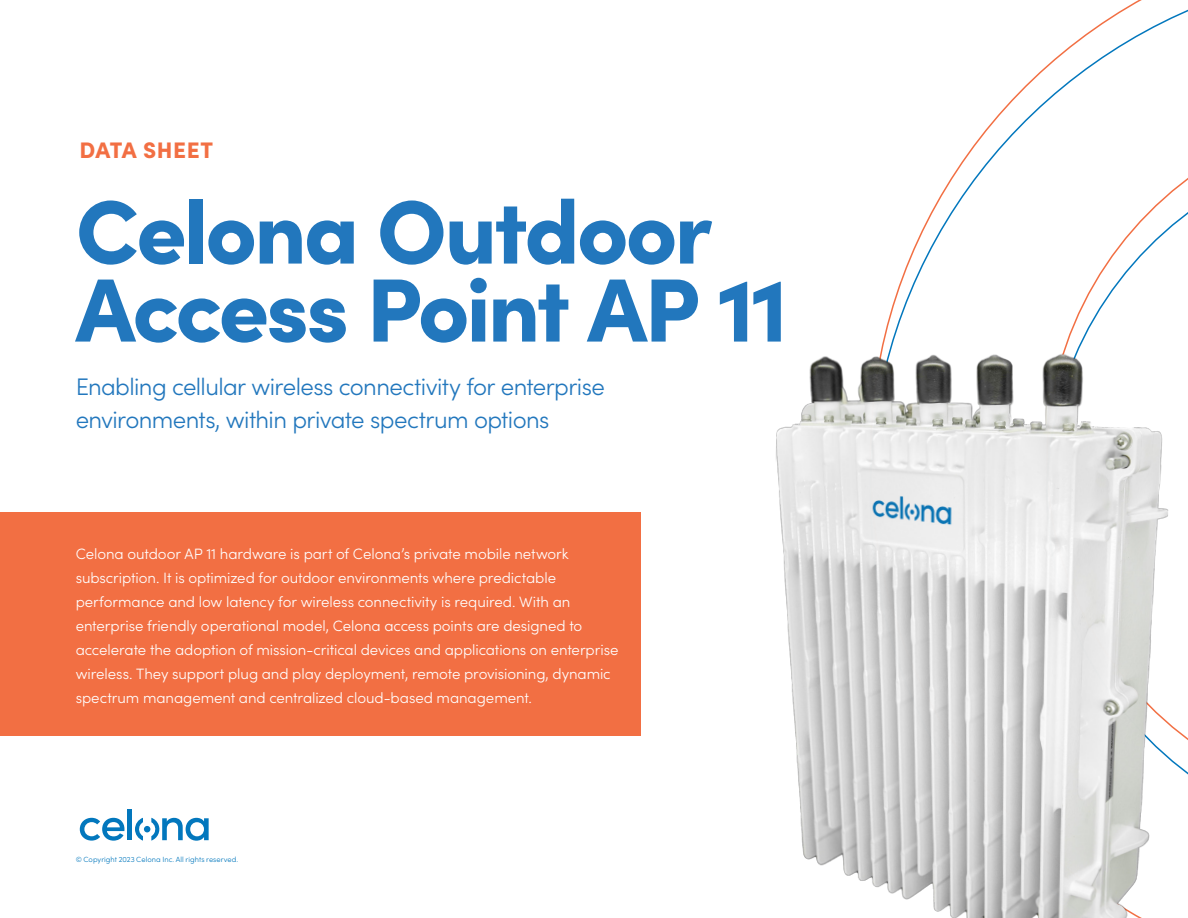
<style>
.page{position:relative;width:1188px;height:918px;background:#fff}
.page>*{position:absolute;margin:0;border:0;box-sizing:border-box;transform-origin:0 0}
.Cover_-_title{font:900 90px/78px "Sofia Pro";letter-spacing:-.035em;color:#2277bd}
.Cover_-_Intro{font:300 24px/33px "Sofia Pro";letter-spacing:-.025em;color:#2277bd}
.Cover_-_subhead{font:900 22.5px "Sofia Pro";letter-spacing:.025em;color:#f26f43}
.Cover_-_copy{font:300 15px/24px "Sofia Pro";letter-spacing:-.005em;color:#fff}
.Copyright{font:300 7.5px "Sofia Pro";letter-spacing:.005em;color:#0277bd}
</style>
<div class="page">
<div style="left:0;top:512px;width:641px;height:224px;background:#f26f43"></div>
<svg style="left:881px;top:0;width:307px;height:775px"></svg>
<img style="left:776px;top:347px;width:395px;height:571px">
<svg style="left:80px;top:818px;width:44px;height:23px"></svg>
<hr style="left:128px;top:809px;width:4px;height:31px;background:#0277bd">
<svg style="left:135px;top:818px;width:74px;height:23px"></svg>
<p class="Cover_-_subhead" style="left:80px;top:132px;width:135px">DATA SHEET</p>
<p class="Cover_-_title" style="left:76px;top:185px;width:714px">Celona Outdoor<br>Access Point AP 11</p>
<p class="Cover_-_Intro" style="left:76px;top:369px;width:531px">Enabling cellular wireless connectivity for enterprise environments, within private spectrum options</p>
<p class="Cover_-_copy" style="left:76px;top:541px;width:544px">Celona outdoor AP 11 hardware is part of Celona’s private mobile network subscription. It is optimized for outdoor environments where predictable performance and low latency for wireless connectivity is required. With an enterprise friendly operational model, Celona access points are designed to accelerate the adoption of mission-critical devices and applications on enterprise wireless. They support plug and play deployment, remote provisioning, dynamic spectrum management and centralized cloud-based management.</p>
<p class="Copyright" style="left:76px;top:854px;width:164px">© Copyright 2023 Celona Inc. All rights reserved.</p>
</div>
